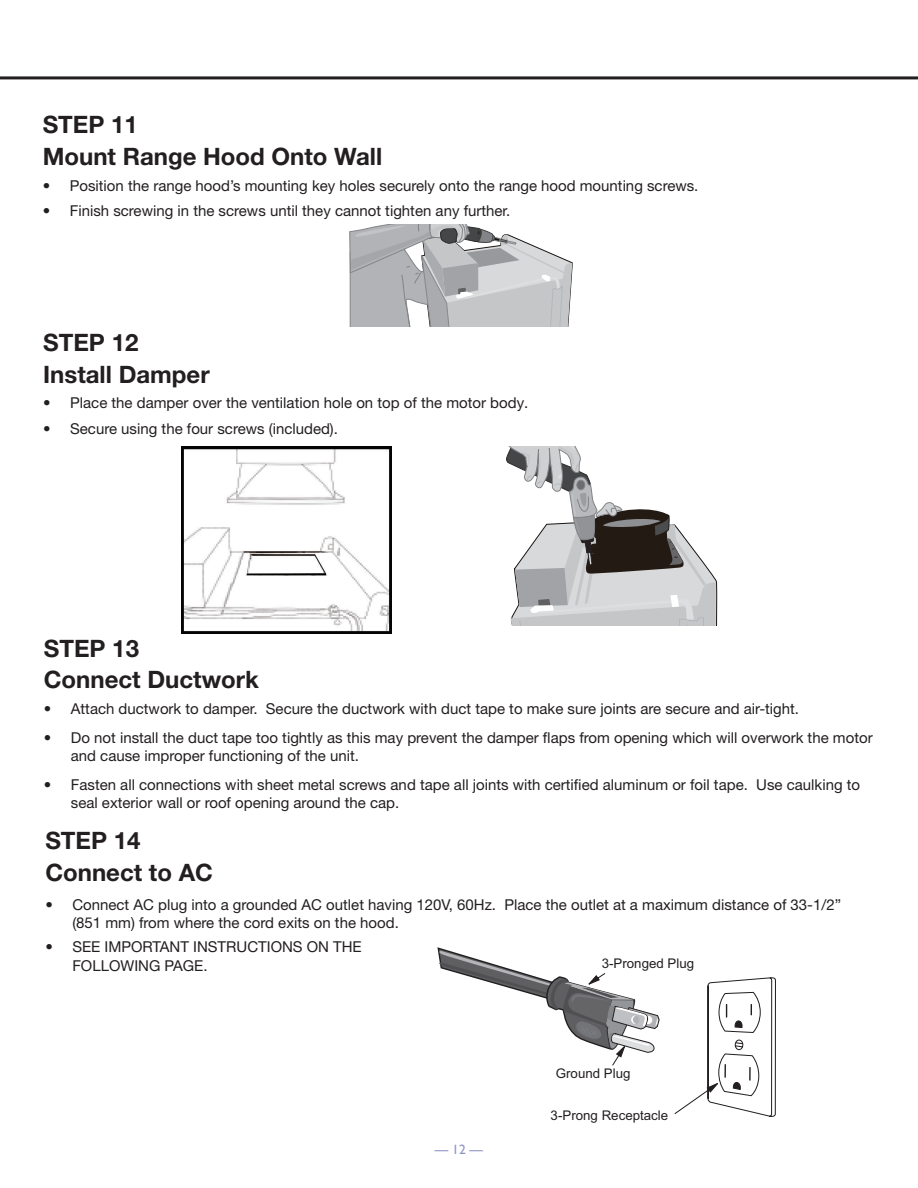
<style>
.page{position:relative;width:918px;height:1188px;background:#fff}
.page>*{position:absolute;margin:0;border:0;box-sizing:border-box;transform-origin:0 0}
.t1{font:700 24px "Helvetica Neue LT Std";color:#231f20}
.t2{font:15px/18px "Helvetica Neue LT Std";color:#231f20}
.t3{font:13.5px "Gill Sans";color:#8e95c3}
.t4{font:13.35px "Arial";color:#231f20}
</style>
<div class="page">
<hr style="left:0;top:76px;width:918px;height:3px;background:#231f20">
<svg style="left:349px;top:224px;width:224px;height:102px"></svg>
<svg style="left:506px;top:446px;width:212px;height:180px"></svg>
<svg style="left:437px;top:947px;width:223px;height:119px"></svg>
<svg style="left:674px;top:977px;width:102px;height:140px"></svg>
<img style="left:182px;top:446px;width:210px;height:188px">
<p class="t1" style="left:43px;top:110px;width:97px">STEP 11</p>
<p class="t1" style="left:43px;top:141px;width:341px">Mount Range Hood Onto Wall</p>
<p class="t2" style="left:43px;top:176px;width:657px">• Position the range hood’s mounting key holes securely onto the range hood mounting screws.</p>
<p class="t2" style="left:43px;top:202px;width:469px">• Finish screwing in the screws until they cannot tighten any further.</p>
<p class="t1" style="left:43px;top:327px;width:97px">STEP 12</p>
<p class="t1" style="left:43px;top:359px;width:168px">Install Damper</p>
<p class="t2" style="left:43px;top:394px;width:487px">• Place the damper over the ventilation hole on top of the motor body.</p>
<p class="t2" style="left:43px;top:420px;width:296px">• Secure using the four screws (included).</p>
<p class="t1" style="left:44px;top:633px;width:97px">STEP 13</p>
<p class="t1" style="left:44px;top:665px;width:217px">Connect Ductwork</p>
<p class="t2" style="left:44px;top:700px;width:757px">• Attach ductwork to damper. Secure the ductwork with duct tape to make sure joints are secure and air-tight.</p>
<p class="t2" style="left:71px;top:728px;width:803px;text-indent:-27px">• Do not install the duct tape too tightly as this may prevent the damper flaps from opening which will overwork the motor and cause improper functioning of the unit.</p>
<p class="t2" style="left:71px;top:775px;width:791px;text-indent:-27px">• Fasten all connections with sheet metal screws and tape all joints with certified aluminum or foil tape. Use caulking to seal exterior wall or roof opening around the cap.</p>
<p class="t1" style="left:45px;top:826px;width:97px">STEP 14</p>
<p class="t1" style="left:45px;top:858px;width:169px">Connect to AC</p>
<p class="t2" style="left:72px;top:896px;width:770px;text-indent:-27px">• Connect AC plug into a grounded AC outlet having 120V, 60Hz. Place the outlet at a maximum distance of 33-1/2” (851 mm) from where the cord exits on the hood.</p>
<p class="t2" style="left:45px;top:938px;width:318px">• SEE IMPORTANT INSTRUCTIONS ON THE</p>
<p class="t2" style="left:72px;top:956px;width:137px">FOLLOWING PAGE.</p>
<p class="t4" style="left:602px;top:955px;width:94px">3-Pronged Plug</p>
<p class="t3" style="left:435px;top:1142px;width:50px">— 12 —</p>
<p class="t4" style="left:556px;top:1065px;width:76px">Ground Plug</p>
<p class="t4" style="left:551px;top:1107px;width:119px">3-Prong Receptacle</p>
</div>
